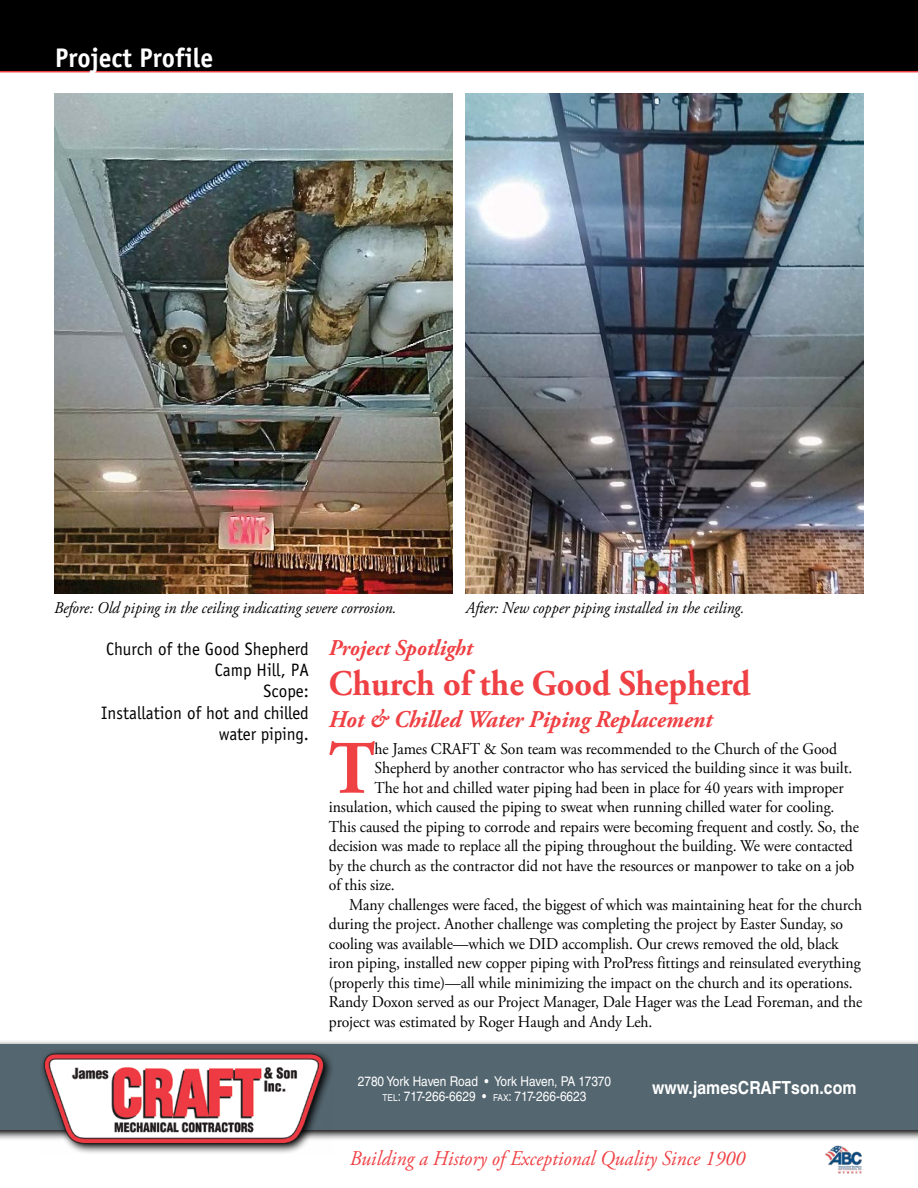
<style>
.page{position:relative;width:918px;height:1188px;background:#fff}
.page>*{position:absolute;margin:0;border:0;box-sizing:border-box;transform-origin:0 0}
.t1{font:700 75.3px "Adobe Garamond Pro";color:#ef4044;scale:.95 1}
.t2{font:700 36px "Adobe Garamond Pro";color:#ef4044;scale:.95 1}
.t3{font:700 27px "Officina Sans";color:#fff;scale:.95 1}
.t4{font:italic 700 24px "Adobe Garamond Pro";color:#ef4044;scale:.95 1}
.t5{font:italic 700 22.5px "Adobe Garamond Pro";color:#ef4044;scale:.95 1}
.t6{font:italic 21px "Adobe Garamond Pro";color:#ef4044;scale:.95 1}
.t7{font:18px/21.3px "Officina Sans";color:#000;text-align:right;scale:.95 1}
.t8{font:700 18px "Helvetica LT Std";color:#fff;scale:.88 1}
.t9{font:16.5px "Adobe Garamond Pro";letter-spacing:-.005em;color:#000;scale:.95 1}
.t10{font:italic 16.5px "Adobe Garamond Pro";color:#000;scale:.95 1}
.t11{font:13.5px/15px "Helvetica LT Std";color:#fff;text-align:center;scale:.88 1}
.s1{font-size:9.45px}
.s2{font-style:inherit}
</style>
<div class="page">
<div style="left:0;top:0;width:918px;height:72px;background:#000"></div>
<img style="left:824px;top:1145px;width:39px;height:29px">
<svg style="left:0;top:1041px;width:918px;height:98px;background:#a6a8a9"></svg>
<div style="left:0;top:1045px;width:918px;height:85px;background:#546670"></div>
<svg style="left:70px;top:1060px;width:264px;height:93px"></svg>
<img style="left:36px;top:1051px;width:293px;height:95px">
<img style="left:54px;top:94px;width:398px;height:500px">
<img style="left:466px;top:94px;width:398px;height:500px">
<h3 class="t3" style="left:55px;top:40px;width:168px">Project Profile</h3>
<p class="t10" style="left:54px;top:598px;width:362px">Before: Old piping in the ceiling indicating severe corrosion.</p>
<p class="t10" style="left:466px;top:598px;width:295px">After: New copper piping installed in the ceiling.</p>
<p class="t7" style="left:101px;top:638px;width:220px">Church of the Good Shepherd<br>Camp Hill, PA<br>Scope:<br>Installation of hot and chilled water piping.</p>
<h3 class="t5" style="left:329px;top:635px;width:153px">Project Spotlight</h3>
<h2 class="t2" style="left:329px;top:663px;width:446px">Church of the Good Shepherd</h2>
<h3 class="t4" style="left:329px;top:705px;width:405px">Hot &amp; Chilled Water Piping Replacement</h3>
<h1 class="t1" style="left:329px;top:725px;width:50px">T</h1>
<p class="t9" style="left:375px;top:739px;width:488px">he James CRAFT &amp; Son team was recommended to the Church of the Good</p>
<p class="t9" style="left:375px;top:758px;width:504px">Shepherd by another contractor who has serviced the building since it was built.</p>
<p class="t9" style="left:375px;top:778px;width:495px">The hot and chilled water piping had been in place for 40 years with improper</p>
<p class="t9" style="left:329px;top:797px;width:534px">insulation, which caused the piping to sweat when running chilled water for cooling.</p>
<p class="t9" style="left:329px;top:817px;width:560px">This caused the piping to corrode and repairs were becoming frequent and costly. So, the</p>
<p class="t9" style="left:329px;top:836px;width:553px">decision was made to replace all the piping throughout the building. We were contacted</p>
<p class="t9" style="left:329px;top:856px;width:555px">by the church as the contractor did not have the resources or manpower to take on a job</p>
<p class="t9" style="left:329px;top:875px;width:71px">of this size.</p>
<p class="t9" style="left:349px;top:895px;width:542px">Many challenges were faced, the biggest of which was maintaining heat for the church</p>
<p class="t9" style="left:329px;top:914px;width:543px">during the project. Another challenge was completing the project by Easter Sunday, so</p>
<p class="t9" style="left:329px;top:934px;width:538px">cooling was available—which we DID accomplish. Our crews removed the old, black</p>
<p class="t9" style="left:329px;top:953px;width:561px">iron piping, installed new copper piping with ProPress fittings and reinsulated everything</p>
<p class="t9" style="left:329px;top:973px;width:553px">(properly this time)—all while minimizing the impact on the church and its operations.</p>
<p class="t9" style="left:329px;top:992px;width:563px">Randy Doxon served as our Project Manager, Dale Hager was the Lead Foreman, and the</p>
<p class="t9" style="left:329px;top:1012px;width:342px">project was estimated by Roger Haugh and Andy Leh.</p>
<p class="t11" style="left:358px;top:1074px;width:289px">2780 York Haven Road • York Haven, PA 17370<br><span class="s1">TEL</span><span class="s2">:</span> 717-266-6629 • <span class="s1">FAX</span><span class="s2">:</span> 717-266-6623</p>
<p class="t8" style="left:652px;top:1077px;width:233px">www.jamesCRAFTson.com</p>
<p class="t6" style="left:350px;top:1146px;width:418px">Building a History of Exceptional Quality Since 1900</p>
</div>
